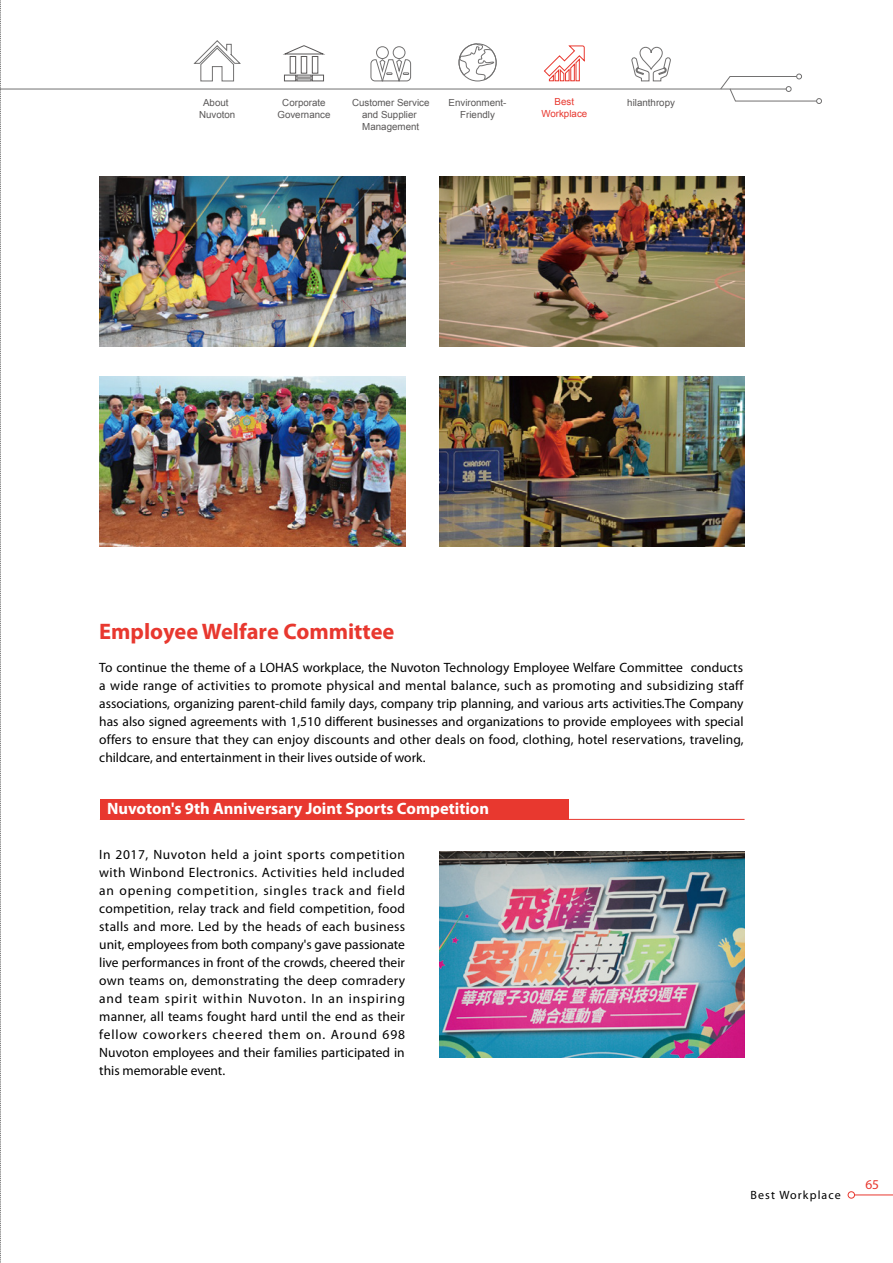
<style>
.page{position:relative;width:893px;height:1263px;background:#fff}
.page>*{position:absolute;margin:0;border:0;box-sizing:border-box;transform-origin:0 0}
.章節中標{font:700 22.5px "Myriad Pro";color:#e8382f}
.章節小標{font:700 16.5px "Myriad Pro";color:#fff}
.內文{font:13.5px/18px "Myriad Pro";color:#000;text-align:justify}
.t1{font:13.5px "Myriad Pro";color:#e8382f}
.t2{font:12px "Myriad Pro";letter-spacing:.09em;color:#000}
.t3{font:9.75px/12px "Arial";color:#595757;text-align:center}
.t4{font:9.75px/12px "Arial";color:#e8382f;text-align:center}
</style>
<div class="page">
<hr style="left:853px;top:1194px;width:40px;height:1px;background:#e8382f">
<div style="left:848px;top:1191px;width:7px;height:7px;border:1px solid #e8382f;border-radius:50%"></div>
<img style="left:0;top:0;width:822px;height:1263px">
<p class="t3" style="left:199px;top:96px;width:38px">About<br>Nuvoton</p>
<p class="t3" style="left:277px;top:96px;width:55px">Corporate<br>Governance</p>
<p class="t3" style="left:449px;top:96px;width:59px">Environment-<br>Friendly</p>
<p class="t4" style="left:541px;top:96px;width:47px">Best<br>Workplace</p>
<p class="t3" style="left:352px;top:96px;width:79px">Customer Service</p>
<p class="t3" style="left:627px;top:96px;width:49px">hilanthropy</p>
<p class="t3" style="left:362px;top:108px;width:59px;text-align:left">and Supplier<br>Management</p>
<p class="章節中標" style="left:99px;top:617px;width:297px">Employee Welfare Committee</p>
<p class="內文" style="left:99px;top:659px;width:646px">To continue the theme of a LOHAS workplace, the Nuvoton Technology Employee Welfare Committee conducts a wide range of activities to promote physical and mental balance, such as promoting and subsidizing staff associations, organizing parent-child family days, company trip planning, and various arts activities.The Company has also signed agreements with 1,510 different businesses and organizations to provide employees with special offers to ensure that they can enjoy discounts and other deals on food, clothing, hotel reservations, traveling, childcare, and entertainment in their lives outside of work.</p>
<p class="章節小標" style="left:107px;top:798px;width:383px">Nuvoton's 9th Anniversary Joint Sports Competition</p>
<p class="內文" style="left:99px;top:845px;width:307px">In 2017, Nuvoton held a joint sports competition with Winbond Electronics. Activities held included an opening competition, singles track and field competition, relay track and field competition, food stalls and more. Led by the heads of each business unit, employees from both company's gave passionate live performances in front of the crowds, cheered their own teams on, demonstrating the deep comradery and team spirit within Nuvoton. In an inspiring manner, all teams fought hard until the end as their fellow coworkers cheered them on. Around 698<br>Nuvoton employees and their families participated in this memorable event.</p>
<p class="t2" style="left:750px;top:1187px;width:92px">Best Workplace</p>
<p class="t1" style="left:865px;top:1176px;width:15px">65</p>
</div>
